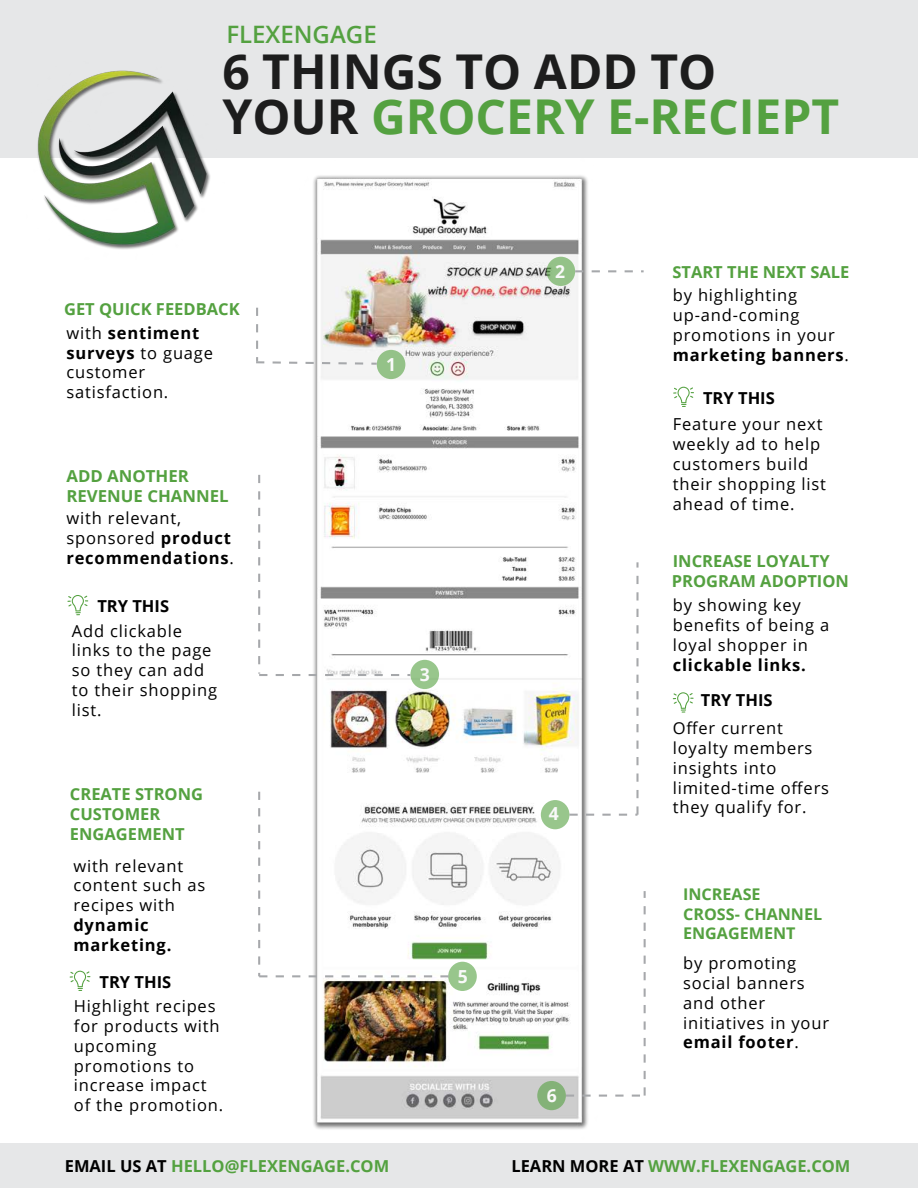
<style>
.page{position:relative;width:918px;height:1188px;background:#fff}
.page>*{position:absolute;margin:0;border:0;box-sizing:border-box;transform-origin:0 0}
.t1{font:700 48px/45px "Open Sans";color:#1d1d1d}
.t2{font:600 24px "Open Sans";color:#54a140}
.t3{font:700 18px "Open Sans";color:#f9f9f9}
.t4{font:16.5px/19.8px "Open Sans";letter-spacing:.05em;color:#000}
.t5{font:700 16.5px/19.8px "Open Sans";color:#54a140}
.t6{font:700 16.5px/19.8px "Open Sans";letter-spacing:.05em;color:#000}
.t7{font:700 16.2px/19.4px "Open Sans";color:#54a140}
.s1{color:#54a140}
.s2{font-weight:400;color:#000}
.s3{color:#000}
.s4{font-weight:700}
</style>
<div class="page">
<div style="left:0;top:1144px;width:918px;height:44px;background:#e6e7e8"></div>
<div style="left:0;top:0;width:918px;height:158px;background:#e6e7e8"></div>
<img style="left:300px;top:175px;width:299px;height:969px">
<div style="left:377px;top:350px;width:28px;height:29px;background:#94c288;border-radius:50%"></div>
<div style="left:547px;top:257px;width:28px;height:29px;background:#94c288;border-radius:50%"></div>
<div style="left:410px;top:660px;width:29px;height:29px;background:#98c68c;border-radius:50%"></div>
<div style="left:541px;top:800px;width:28px;height:29px;background:#98c68c;border-radius:50%"></div>
<div style="left:448px;top:962px;width:29px;height:29px;background:#98c68c;border-radius:50%"></div>
<svg style="left:575px;top:270px;width:69px;height:2px"></svg>
<svg style="left:258px;top:475px;width:152px;height:201px"></svg>
<svg style="left:258px;top:792px;width:195px;height:185px"></svg>
<div style="left:537px;top:1081px;width:29px;height:29px;background:#84b278;border-radius:50%"></div>
<svg style="left:569px;top:562px;width:70px;height:254px"></svg>
<svg style="left:566px;top:891px;width:80px;height:206px"></svg>
<svg style="left:673px;top:387px;width:21px;height:20px"></svg>
<svg style="left:673px;top:692px;width:21px;height:21px"></svg>
<svg style="left:67px;top:595px;width:21px;height:20px"></svg>
<img style="left:256px;top:308px;width:123px;height:58px">
<svg style="left:70px;top:971px;width:20px;height:20px"></svg>
<img style="left:37px;top:70px;width:173px;height:180px">
<h2 class="t2" style="left:226px;top:18px;width:152px">FLEXENGAGE</h2>
<h1 class="t1" style="left:222px;top:48px;width:618px">6 THINGS TO ADD TO<br>YOUR <span class="s1">GROCERY E-RECIEPT</span></h1>
<p class="t5" style="left:64px;top:297px;width:177px;line-height:23.4px">GET QUICK FEEDBACK <span class="s2">with</span> <span class="s3">sentiment</span></p>
<p class="t4" style="left:66px;top:342px;width:148px"><span class="s4">surveys</span> to guage customer satisfaction.</p>
<p class="t5" style="left:66px;top:466px;width:164px">ADD ANOTHER<br>REVENUE CHANNEL</p>
<p class="t4" style="left:66px;top:508px;width:169px">with relevant, sponsored <span class="s4">product recommendations</span>.</p>
<p class="t6" style="left:97px;top:596px;width:73px">TRY THIS</p>
<p class="t4" style="left:72px;top:620px;width:147px">Add clickable links to the page so they can add to their shopping list.</p>
<p class="t3" style="left:386px;top:351px;width:12px">1</p>
<p class="t3" style="left:420px;top:661px;width:12px">3</p>
<p class="t5" style="left:70px;top:784px;width:135px">CREATE STRONG<br>CUSTOMER<br>ENGAGEMENT</p>
<p class="t4" style="left:73px;top:855px;width:134px">with relevant content such as recipes with</p>
<p class="t6" style="left:73px;top:915px;width:100px">dynamic marketing.</p>
<p class="t6" style="left:100px;top:972px;width:73px">TRY THIS</p>
<p class="t4" style="left:74px;top:996px;width:151px">Highlight recipes for products with upcoming promotions to increase impact of the promotion.</p>
<p class="t5" style="left:65px;top:1156px;width:326px"><span class="s3">EMAIL US AT</span> HELLO@FLEXENGAGE.COM</p>
<p class="t3" style="left:458px;top:963px;width:12px">5</p>
<p class="t3" style="left:555px;top:259px;width:12px">2</p>
<p class="t3" style="left:549px;top:801px;width:12px">4</p>
<p class="t3" style="left:547px;top:1083px;width:12px">6</p>
<p class="t5" style="left:672px;top:262px;width:179px">START THE NEXT SALE</p>
<p class="t4" style="left:673px;top:285px;width:178px">by highlighting up-and-coming promotions in your <span class="s4">marketing banners</span>.</p>
<p class="t6" style="left:703px;top:388px;width:73px">TRY THIS</p>
<p class="t4" style="left:673px;top:414px;width:155px">Feature your next weekly ad to help customers build their shopping list ahead of time.</p>
<p class="t5" style="left:672px;top:551px;width:179px">INCREASE LOYALTY<br>PROGRAM ADOPTION</p>
<p class="t4" style="left:673px;top:595px;width:158px">by showing key benefits of being a loyal shopper in</p>
<p class="t6" style="left:673px;top:655px;width:135px">clickable links.</p>
<p class="t6" style="left:701px;top:689px;width:73px">TRY THIS</p>
<p class="t4" style="left:673px;top:718px;width:158px">Offer current loyalty members insights into limited-time offers they qualify for.</p>
<p class="t7" style="left:683px;top:884px;width:141px">INCREASE<br>CROSS- CHANNEL<br>ENGAGEMENT</p>
<p class="t4" style="left:683px;top:953px;width:147px">by promoting social banners and other initiatives in your <span class="s4">email footer</span>.</p>
<p class="t5" style="left:511px;top:1156px;width:341px"><span class="s3">LEARN MORE AT</span> WWW.FLEXENGAGE.COM</p>
</div>
